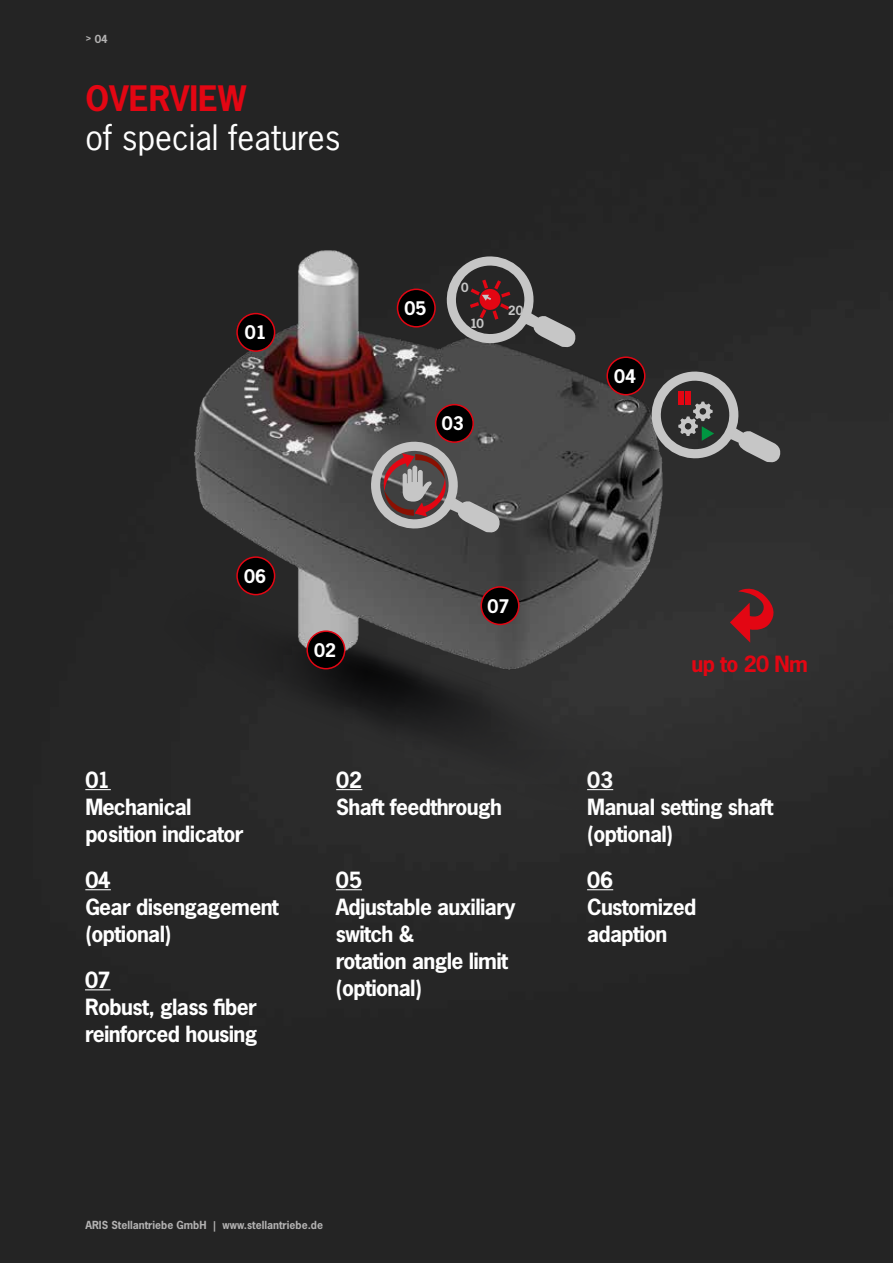
<style>
.page{position:relative;width:893px;height:1263px;background:#fff}
.page>*{position:absolute;margin:0;border:0;box-sizing:border-box;transform-origin:0 0}
.t1{font:33px "News Gothic Std";color:#fff}
.t2{font:700 33px "News Gothic Std";color:#e30613}
.t3{font:700 21px/27px "News Gothic Std";letter-spacing:-.03em;color:#fff}
.t4{font:700 21px "News Gothic Std";letter-spacing:-.03em;color:#e30613}
.t5{font:700 17.7px "News Gothic Std";color:#fff}
.t6{font:700 12px "News Gothic Std";color:#c6c6c6}
.t7{font:700 10.5px "News Gothic Std";color:#b3b2b2}
</style>
<div class="page">
<img style="left:0;top:0;width:893px;height:1263px">
<svg style="left:336px;top:889px;width:26px;height:1px"></svg>
<svg style="left:587px;top:889px;width:26px;height:1px"></svg>
<svg style="left:85px;top:789px;width:26px;height:1px"></svg>
<svg style="left:85px;top:889px;width:26px;height:1px"></svg>
<svg style="left:85px;top:989px;width:26px;height:1px"></svg>
<img style="left:143px;top:568px;width:546px;height:299px">
<img style="left:176px;top:235px;width:502px;height:446px">
<div style="left:237px;top:314px;width:38px;height:37px;background:#000;border-radius:50%"></div>
<div style="left:236px;top:313px;width:39px;height:39px;border:2px solid #e30613;border-radius:50%"></div>
<div style="left:481px;top:587px;width:38px;height:37px;background:#000;border-radius:50%"></div>
<div style="left:480px;top:586px;width:39px;height:39px;border:2px solid #e30613;border-radius:50%"></div>
<div style="left:307px;top:631px;width:38px;height:38px;background:#000;border-radius:50%"></div>
<div style="left:306px;top:630px;width:39px;height:39px;border:2px solid #e30613;border-radius:50%"></div>
<div style="left:436px;top:405px;width:37px;height:37px;background:#000;border-radius:50%"></div>
<div style="left:435px;top:404px;width:39px;height:39px;border:2px solid #e30613;border-radius:50%"></div>
<div style="left:398px;top:289px;width:37px;height:38px;background:#000;border-radius:50%"></div>
<div style="left:397px;top:289px;width:39px;height:39px;border:2px solid #e30613;border-radius:50%"></div>
<div style="left:607px;top:357px;width:38px;height:38px;background:#000;border-radius:50%"></div>
<div style="left:606px;top:356px;width:39px;height:39px;border:2px solid #e30613;border-radius:50%"></div>
<div style="left:237px;top:557px;width:38px;height:38px;background:#000;border-radius:50%"></div>
<div style="left:236px;top:556px;width:39px;height:39px;border:2px solid #e30613;border-radius:50%"></div>
<svg style="left:730px;top:584px;width:45px;height:59px;background:#712226"></svg>
<svg style="left:435px;top:251px;width:144px;height:104px;background:#514849"></svg>
<svg style="left:640px;top:367px;width:144px;height:103px;background:#545252"></svg>
<svg style="left:359px;top:437px;width:144px;height:103px;background:#6f6565"></svg>
<p class="t7" style="left:85px;top:32px;width:24px">&gt; 04</p>
<h1 class="t2" style="left:85px;top:76px;width:162px">OVERVIEW</h1>
<h1 class="t1" style="left:85px;top:116px;width:257px">of special features</h1>
<p class="t5" style="left:245px;top:321px;width:23px">01</p>
<p class="t5" style="left:244px;top:564px;width:23px">06</p>
<p class="t5" style="left:314px;top:638px;width:23px">02</p>
<p class="t5" style="left:404px;top:296px;width:23px">05</p>
<p class="t6" style="left:461px;top:279px;width:9px">0</p>
<p class="t6" style="left:470px;top:315px;width:15px">10</p>
<p class="t6" style="left:508px;top:302px;width:16px">20</p>
<p class="t5" style="left:442px;top:412px;width:23px">03</p>
<p class="t5" style="left:487px;top:594px;width:23px">07</p>
<p class="t5" style="left:614px;top:364px;width:23px">04</p>
<p class="t4" style="left:691px;top:650px;width:118px">up to 20 Nm</p>
<p class="t3" style="left:85px;top:766px;width:160px">01<br>Mechanical position indicator</p>
<p class="t3" style="left:85px;top:866px;width:195px">04<br>Gear disengagement (optional)</p>
<p class="t3" style="left:85px;top:966px;width:174px">07<br>Robust, glass fiber reinforced housing</p>
<p class="t3" style="left:336px;top:766px;width:167px">02<br>Shaft feedthrough</p>
<p class="t3" style="left:587px;top:766px;width:188px">03<br>Manual setting shaft (optional)</p>
<p class="t3" style="left:336px;top:866px;width:181px">05<br>Adjustable auxiliary switch &amp;<br>rotation angle limit (optional)</p>
<p class="t3" style="left:587px;top:866px;width:111px">06<br>Customized adaption</p>
<p class="t7" style="left:85px;top:1218px;width:239px">ARIS Stellantriebe GmbH | www.stellantriebe.de</p>
</div>
